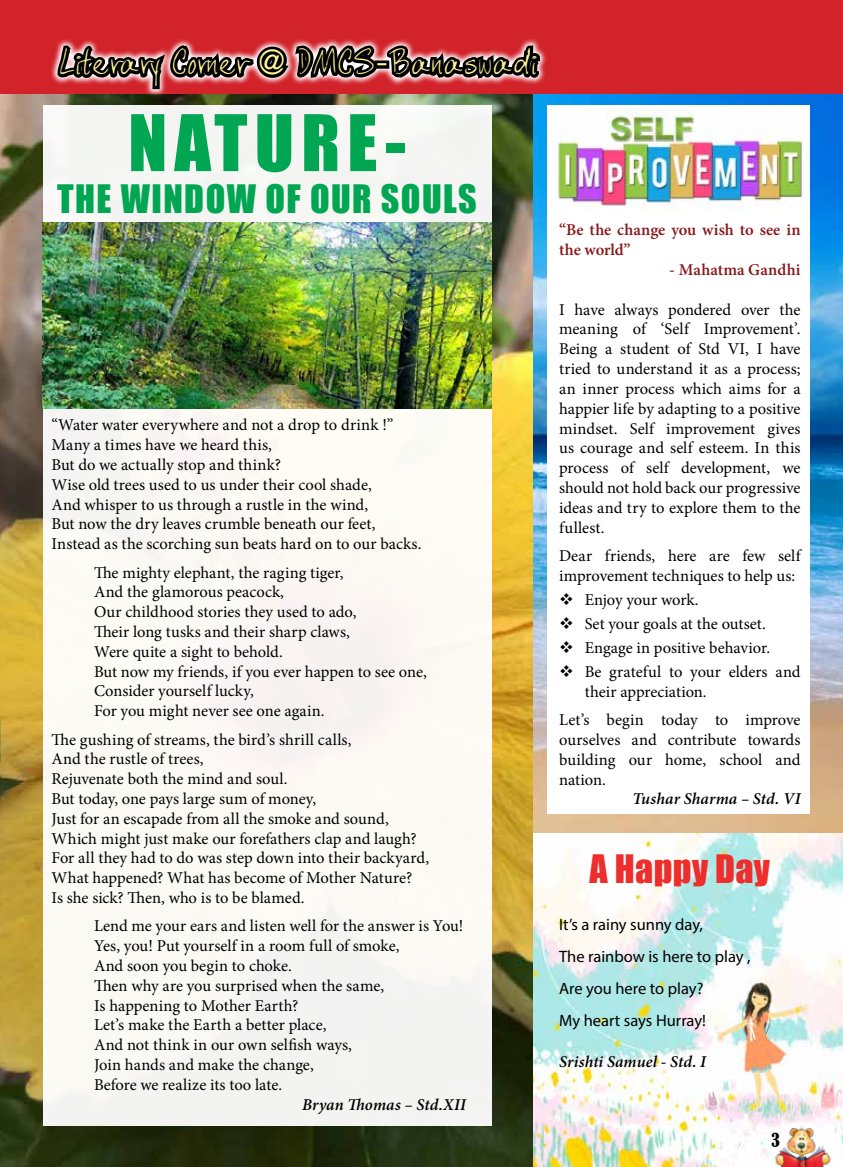
<style>
.page{position:relative;width:843px;height:1167px;background:#fff}
.page>*{position:absolute;margin:0;border:0;box-sizing:border-box;transform-origin:0 0}
.t1{font:72px "Impact";letter-spacing:.1em;color:#00a651}
.t2{font:36px "Impact";letter-spacing:.04em;color:#00a651}
.t3{font:36px "Impact";color:#ee2d2d}
.t4{font:33px "Abera Ham 9";letter-spacing:.05em;color:#fff799}
.t5{font:condensed 18px "Bernard";color:#000}
.t6{font:16.5px/19.8px "Minion Pro";color:#000}
.t7{font:16.5px/32.1px "Myriad Pro";color:#000}
.t8{font:italic 600 16.5px "Minion Pro";letter-spacing:.005em;color:#000}
.t9{font:600 16.5px/19.8px "Minion Pro";color:#88171a}
</style>
<div class="page">
<img style="left:0;top:93px;width:842px;height:1073px">
<svg style="left:0;top:771px;width:1px;height:158px"></svg>
<svg style="left:0;top:1038px;width:2px;height:128px"></svg>
<img style="left:0;top:0;width:1px;height:771px">
<svg style="left:761px;top:1116px;width:81px;height:50px"></svg>
<img style="left:771px;top:1126px;width:68px;height:40px">
<svg style="left:0;top:1122px;width:789px;height:34px"></svg>
<div style="left:0;top:0;width:842px;height:93px;background:#d2232a"></div>
<svg style="left:54px;top:39px;width:490px;height:180px"></svg>
<div style="left:43px;top:105px;width:448px;height:1021px;background:#fbf9f4"></div>
<div style="left:546px;top:105px;width:263px;height:708px;background:#fff"></div>
<img style="left:42px;top:223px;width:449px;height:185px">
<img style="left:555px;top:110px;width:248px;height:99px">
<h3 class="t4" style="left:60px;top:44px;width:478px">Literary Corner @ DMCS-Banaswadi</h3>
<h1 class="t1" style="left:128px;top:87px;width:279px">NATURE-</h1>
<h2 class="t2" style="left:57px;top:171px;width:419px">THE WINDOW OF OUR SOULS</h2>
<p class="t6" style="left:51px;top:415px;width:371px">“Water water everywhere and not a drop to drink !” Many a times have we heard this,<br>But do we actually stop and think?<br>Wise old trees used to us under their cool shade,<br>And whisper to us through a rustle in the wind,<br>But now the dry leaves crumble beneath our feet, Instead as the scorching sun beats hard on to our backs.</p>
<p class="t6" style="left:94px;top:562px;width:334px">The mighty elephant, the raging tiger,<br>And the glamorous peacock,<br>Our childhood stories they used to ado,<br>Their long tusks and their sharp claws,<br>Were quite a sight to behold.<br>But now my friends, if you ever happen to see one, Consider yourself lucky,<br>For you might never see one again.</p>
<p class="t6" style="left:51px;top:729px;width:379px">The gushing of streams, the bird’s shrill calls,<br>And the rustle of trees,<br>Rejuvenate both the mind and soul.<br>But today, one pays large sum of money,<br>Just for an escapade from all the smoke and sound, Which might just make our forefathers clap and laugh?<br>For all they had to do was step down into their backyard, What happened? What has become of Mother Nature?<br>Is she sick? Then, who is to be blamed.</p>
<p class="t6" style="left:94px;top:916px;width:371px">Lend me your ears and listen well for the answer is You!<br>Yes, you! Put yourself in a room full of smoke,<br>And soon you begin to choke.<br>Then why are you surprised when the same,<br>Is happening to Mother Earth?<br>Let’s make the Earth a better place,<br>And not think in our own selfish ways,<br>Join hands and make the change,<br>Before we realize its too late.</p>
<p class="t8" style="left:302px;top:1092px;width:165px">Bryan Thomas – Std.XII</p>
<p class="t9" style="left:559px;top:220px;width:243px">“Be the change you wish to see in the world”</p>
<p class="t9" style="left:669px;top:260px;width:133px">- Mahatma Gandhi</p>
<p class="t6" style="left:559px;top:299px;width:243px;text-align:justify">I have always pondered over the meaning of ‘Self Improvement’.<br>Being a student of Std VI, I have tried to understand it as a process; an inner process which aims for a happier life by adapting to a positive mindset. Self improvement gives us courage and self esteem. In this process of self development, we should not hold back our progressive ideas and try to explore them to the fullest.</p>
<p class="t6" style="left:559px;top:545px;width:243px">Dear friends, here are few self improvement techniques to help us:</p>
<p class="t6" style="left:559px;top:589px;width:141px">❖ Enjoy your work.</p>
<p class="t6" style="left:559px;top:613px;width:208px">❖ Set your goals at the outset.</p>
<p class="t6" style="left:559px;top:637px;width:213px">❖ Engage in positive behavior.</p>
<p class="t6" style="left:584px;top:662px;width:217px;text-indent:-25px">❖ Be grateful to your elders and their appreciation.</p>
<p class="t6" style="left:559px;top:710px;width:243px;text-align:justify">Let’s begin today to improve ourselves and contribute towards building our home, school and nation.</p>
<p class="t8" style="left:632px;top:787px;width:169px">Tushar Sharma – Std. VI</p>
<h2 class="t3" style="left:589px;top:841px;width:182px">A HAPPY DAY</h2>
<p class="t7" style="left:559px;top:907px;width:193px">It’s a rainy sunny day,<br>The rainbow is here to play ,<br>Are you here to play?<br>My heart says Hurray!</p>
<p class="t8" style="left:559px;top:1049px;width:148px">Srishti Samuel - Std. I</p>
<p class="t5" style="left:771px;top:1129px;width:10px">3</p>
</div>
